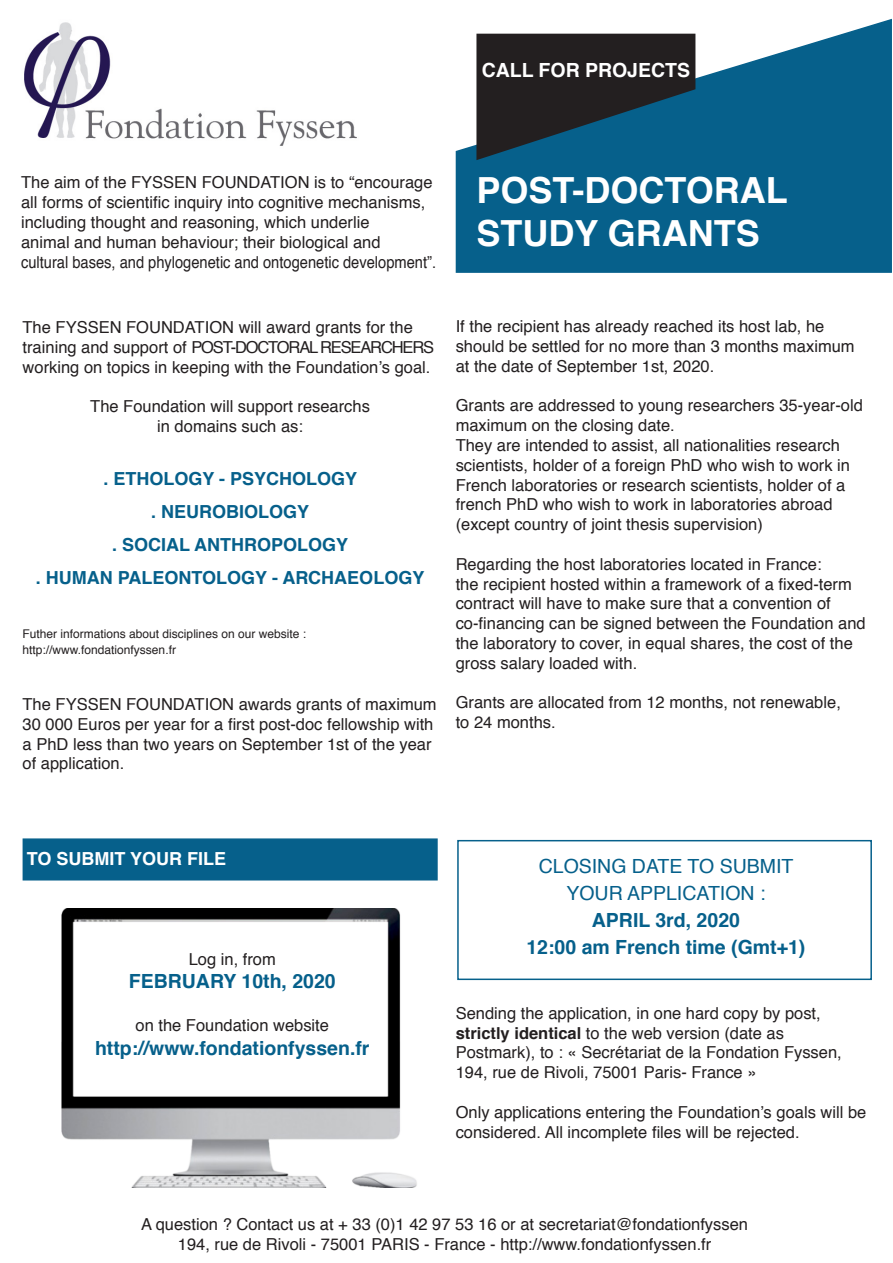
<style>
.page{position:relative;width:893px;height:1263px;background:#fff}
.page>*{position:absolute;margin:0;border:0;box-sizing:border-box;transform-origin:0 0}
.t1{font:700 36px/43.2px "Helvetica";color:#fff}
.t2{font:700 19.5px/27px "Helvetica";color:#06608b;text-align:center}
.t3{font:700 19.5px "Helvetica";color:#fff}
.t4{font:700 18px/33px "Helvetica";color:#06608b;text-align:center}
.t5{font:700 18px "Helvetica";color:#fff}
.t6{font:16.5px/19.8px "Helvetica";color:#231f20}
.t7{font:12px/16.2px "Helvetica";color:#231f20}
.s1{font-weight:400}
.s2{font-weight:700}
</style>
<div class="page">
<img style="left:62px;top:908px;width:355px;height:279px">
<div style="left:457px;top:840px;width:415px;height:140px;background:#fff;border:2px solid #06608b"></div>
<img style="left:24px;top:22px;width:333px;height:124px">
<svg style="left:455px;top:18px;width:437px;height:255px;background:#2a779c"></svg>
<svg style="left:476px;top:34px;width:219px;height:126px;background:#1c323e"></svg>
<div style="left:23px;top:838px;width:415px;height:42px;background:#06608b;border:2px solid #06608b"></div>
<p class="t3" style="left:482px;top:54px;width:210px">CALL FOR PROJECTS</p>
<p class="t6" style="left:21px;top:173px;width:413px">The aim of the FYSSEN FOUNDATION is to “encourage all forms of scientific inquiry into cognitive mechanisms,</p>
<p class="t6" style="left:21px;top:213px;width:417px">including thought and reasoning, which underlie<br>animal and human behaviour; their biological and<br>cultural bases, and phylogenetic and ontogenetic development”.</p>
<p class="t6" style="left:23px;top:318px;width:413px">The FYSSEN FOUNDATION will award grants for the training and support of POST-DOCTORAL RESEARCHERS working on topics in keeping with the Foundation’s goal.</p>
<p class="t6" style="left:90px;top:397px;width:281px;text-align:center">The Foundation will support researchs in domains such as:</p>
<p class="t4" style="left:103px;top:462px;width:255px">. ETHOLOGY - PSYCHOLOGY . NEUROBIOLOGY</p>
<p class="t4" style="left:36px;top:528px;width:390px">. SOCIAL ANTHROPOLOGY<br>. HUMAN PALEONTOLOGY - ARCHAEOLOGY</p>
<p class="t7" style="left:23px;top:626px;width:285px">Futher informations about disciplines on our website : http://www.fondationfyssen.fr</p>
<p class="t6" style="left:23px;top:695px;width:416px">The FYSSEN FOUNDATION awards grants of maximum 30 000 Euros per year for a first post-doc fellowship with a PhD less than two years on September 1st of the year of application.</p>
<p class="t1" style="left:476px;top:169px;width:313px">POST-DOCTORAL<br>STUDY GRANTS</p>
<p class="t6" style="left:456px;top:317px;width:400px">If the recipient has already reached its host lab, he should be settled for no more than 3 months maximum at the date of September 1st, 2020.</p>
<p class="t6" style="left:456px;top:396px;width:409px">Grants are addressed to young researchers 35-year-old maximum on the closing date.</p>
<p class="t6" style="left:456px;top:436px;width:396px">They are intended to assist, all nationalities research scientists, holder of a foreign PhD who wish to work in French laboratories or research scientists, holder of a french PhD who wish to work in laboratories abroad (except country of joint thesis supervision)</p>
<p class="t6" style="left:456px;top:555px;width:411px">Regarding the host laboratories located in France:<br>the recipient hosted within a framework of a fixed-term contract will have to make sure that a convention of co-financing can be signed between the Foundation and the laboratory to cover, in equal shares, the cost of the gross salary loaded with.</p>
<p class="t6" style="left:456px;top:693px;width:387px">Grants are allocated from 12 months, not renewable, to 24 months.</p>
<p class="t5" style="left:27px;top:844px;width:201px">TO SUBMIT YOUR FILE</p>
<p class="t6" style="left:189px;top:949px;width:89px">Log in, from</p>
<p class="t2" style="left:129px;top:968px;width:209px">FEBRUARY 10th, 2020</p>
<p class="t6" style="left:136px;top:1016px;width:195px">on the Foundation website</p>
<p class="t2" style="left:95px;top:1034px;width:276px">http://www.fondationfyssen.fr</p>
<p class="t2" style="left:526px;top:852px;width:281px"><span class="s1">CLOSING DATE TO SUBMIT<br>YOUR APPLICATION :<br></span>APRIL 3rd, 2020<br>12:00 am French time (Gmt+1)</p>
<p class="t6" style="left:456px;top:1003px;width:367px">Sending the application, in one hard copy by post, <span class="s2">strictly identical</span> to the web version (date as</p>
<p class="t6" style="left:456px;top:1043px;width:388px">Postmark), to : « Secrétariat de la Fondation Fyssen,<br>194, rue de Rivoli, 75001 Paris- France »</p>
<p class="t6" style="left:456px;top:1102px;width:412px">Only applications entering the Foundation’s goals will be considered. All incomplete files will be rejected.</p>
<p class="t6" style="left:141px;top:1215px;width:608px;text-align:center">A question ? Contact us at + 33 (0)1 42 97 53 16 or at secretariat@fondationfyssen<br>194, rue de Rivoli - 75001 PARIS - France - http://www.fondationfyssen.fr</p>
</div>
